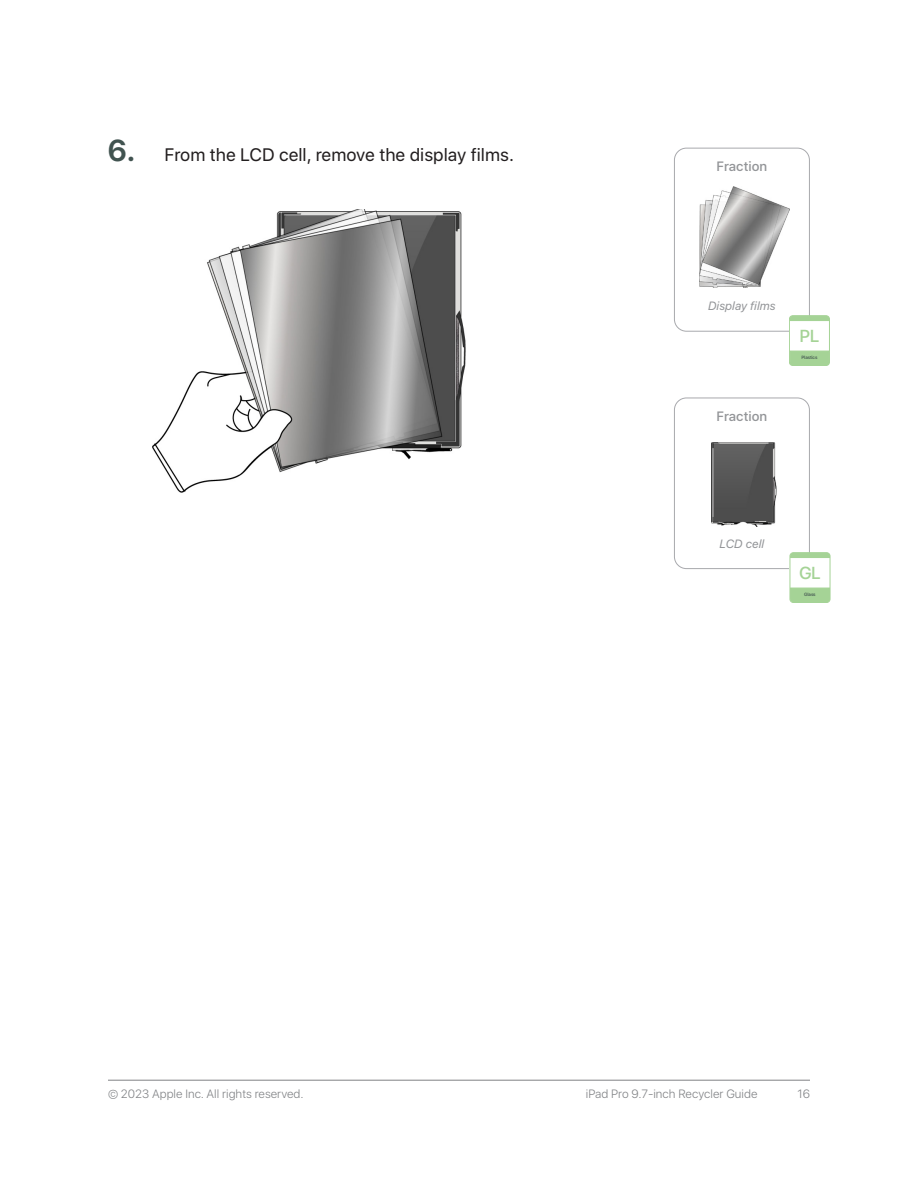
<style>
.page{position:relative;width:918px;height:1188px;background:#fff}
.page>*{position:absolute;margin:0;border:0;box-sizing:border-box;transform-origin:0 0}
.t1{font:18px "SF Hello";color:#231f20}
.t2{font:500 17.25px "SF Hello";color:#a5d396}
.Fraction__Heading{font:500 13.5px "SF Hello";color:#939598}
.t3{font:300 12px "SF Hello";color:#808285}
.Fraction__Descriptio{font:italic 12px "SF Hello";color:#939598}
.t4{font:500 4.65px "SF Hello";letter-spacing:-.02em;color:#41524f}
.s1{font-weight:600;font-size:30px;color:#415350}
</style>
<div class="page">
<hr style="left:108px;top:1080px;width:702px;height:1px;background:#808285">
<img style="left:153px;top:209px;width:313px;height:283px">
<div style="left:674px;top:148px;width:136px;height:184px;border:1px solid #a8a9ad;border-radius:12px"></div>
<div style="left:674px;top:398px;width:136px;height:171px;border:1px solid #a8a9ad;border-radius:12px"></div>
<img style="left:699px;top:186px;width:91px;height:102px">
<img style="left:712px;top:442px;width:65px;height:85px">
<div style="left:789px;top:321px;width:40px;height:31px;background:#fff"></div>
<svg style="left:789px;top:350px;width:41px;height:16px"></svg>
<svg style="left:789px;top:316px;width:41px;height:5px"></svg>
<div style="left:789px;top:316px;width:41px;height:50px;border:1px solid #a5d396;border-radius:3px"></div>
<div style="left:790px;top:557px;width:40px;height:32px;background:#fff"></div>
<svg style="left:790px;top:587px;width:40px;height:16px"></svg>
<svg style="left:790px;top:552px;width:40px;height:6px"></svg>
<div style="left:790px;top:552px;width:40px;height:51px;border:1px solid #a5d396;border-radius:3px"></div>
<p class="t1" style="left:107px;top:144px;width:408px"><span class="s1">6.</span> From the LCD cell, remove the display films.</p>
<p class="Fraction__Heading" style="left:717px;top:159px;width:52px">Fraction</p>
<p class="Fraction__Descriptio" style="left:708px;top:297px;width:69px">Display films</p>
<p class="Fraction__Heading" style="left:717px;top:409px;width:52px">Fraction</p>
<p class="t2" style="left:800px;top:326px;width:21px">PL</p>
<p class="t4" style="left:802px;top:355px;width:17px">Plastics</p>
<p class="Fraction__Descriptio" style="left:720px;top:535px;width:46px">LCD cell</p>
<p class="t2" style="left:799px;top:563px;width:23px">GL</p>
<p class="t4" style="left:804px;top:592px;width:13px">Glass</p>
<p class="t3" style="left:108px;top:1087px;width:197px">© 2023 Apple Inc. All rights reserved.</p>
<p class="t3" style="left:586px;top:1087px;width:173px">iPad Pro 9.7-inch Recycler Guide</p>
<p class="t3" style="left:798px;top:1087px;width:14px">16</p>
</div>
